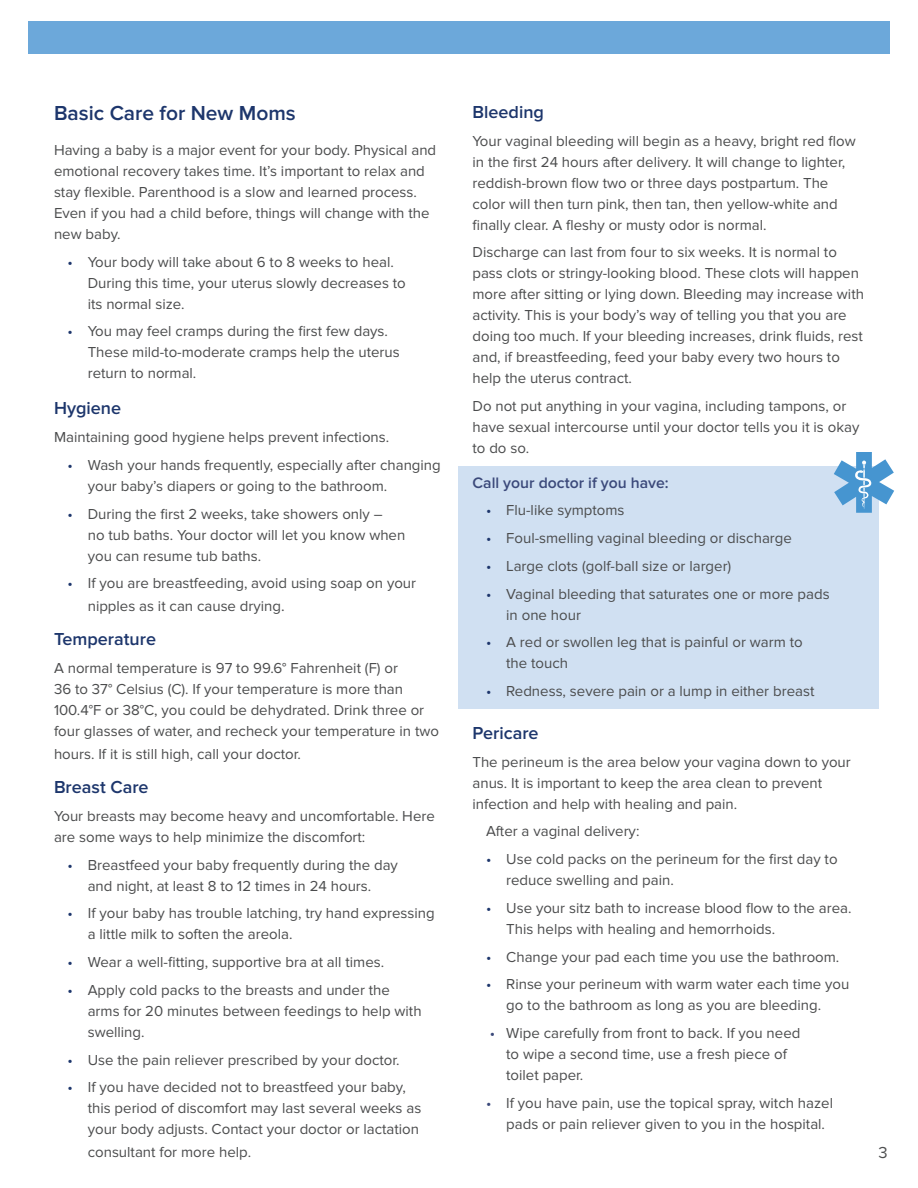
<style>
.page{position:relative;width:918px;height:1188px;background:#fff}
.page>*{position:absolute;margin:0;border:0;box-sizing:border-box;transform-origin:0 0}
.t1{font:600 21px "Proxima Nova";color:#1d366c}
.t2{font:600 18px "Proxima Nova";color:#1d366c}
.t3{font:16.5px "Proxima Nova";color:#4e4f50}
.t4{font:600 15.75px "Proxima Nova";color:#3b497a}
.t5{font:15px/21px "Proxima Nova";color:#4b4c4d}
.s1{color:#1d366c}
.s2{font-size:15.75px}
.s3{color:#3b497a}
</style>
<div class="page">
<div style="left:458px;top:466px;width:420px;height:243px;background:#d0e0f2"></div>
<svg style="left:834px;top:452px;width:60px;height:61px"></svg>
<div style="left:28px;top:22px;width:862px;height:32px;background:#6ca8da"></div>
<h1 class="t1" style="left:54px;top:101px;width:243px">Basic Care for New Moms</h1>
<p class="t5" style="left:54px;top:140px;width:384px">Having a baby is a major event for your body. Physical and emotional recovery takes time. It’s important to relax and stay flexible. Parenthood is a slow and learned process.<br>Even if you had a child before, things will change with the new baby.</p>
<p class="t5" style="left:88px;top:251px;width:320px;text-indent:-20px"><span class="s1">•</span> Your body will take about 6 to 8 weeks to heal.<br>During this time, your uterus slowly decreases to its normal size.</p>
<p class="t5" style="left:88px;top:321px;width:314px;text-indent:-20px"><span class="s1">•</span> You may feel cramps during the first few days.<br>These mild-to-moderate cramps help the uterus return to normal.</p>
<p class="t2" style="left:54px;top:398px;width:69px">Hygiene</p>
<p class="t5" style="left:54px;top:427px;width:337px">Maintaining good hygiene helps prevent infections.</p>
<p class="t5" style="left:88px;top:455px;width:355px;text-indent:-20px"><span class="s1">•</span> Wash your hands frequently, especially after changing your baby’s diapers or going to the bathroom.</p>
<p class="t5" style="left:88px;top:503px;width:319px;text-indent:-20px"><span class="s1">•</span> During the first 2 weeks, take showers only –<br>no tub baths. Your doctor will let you know when you can resume tub baths.</p>
<p class="t5" style="left:88px;top:572px;width:330px;line-height:22.5px;text-indent:-20px"><span class="s1">•</span> If you are breastfeeding, avoid using soap on your nipples as it can cause drying<span class="s2">.</span></p>
<p class="t2" style="left:54px;top:629px;width:104px">Temperature</p>
<p class="t5" style="left:54px;top:658px;width:387px">A normal temperature is 97 to 99.6° Fahrenheit (F) or<br>36 to 37° Celsius (C). If your temperature is more than 100.4°F or 38°C, you could be dehydrated. Drink three or four glasses of water, and recheck your temperature in two</p>
<p class="t5" style="left:54px;top:743px;width:248px">hours. If it is still high, call your doctor.</p>
<p class="t2" style="left:54px;top:777px;width:96px">Breast Care</p>
<p class="t5" style="left:54px;top:806px;width:382px">Your breasts may become heavy and uncomfortable. Here are some ways to help minimize the discomfort:</p>
<p class="t5" style="left:68px;top:854px;width:332px;text-align:center"><span class="s1">•</span> Breastfeed your baby frequently during the day and night, at least 8 to 12 times in 24 hours.</p>
<p class="t5" style="left:88px;top:903px;width:349px;text-indent:-20px"><span class="s1">•</span> If your baby has trouble latching, try hand expressing a little milk to soften the areola.</p>
<p class="t5" style="left:68px;top:952px;width:318px"><span class="s1">•</span> Wear a well-fitting, supportive bra at all times.</p>
<p class="t5" style="left:88px;top:980px;width:335px;text-indent:-20px"><span class="s1">•</span> Apply cold packs to the breasts and under the arms for 20 minutes between feedings to help with swelling.</p>
<p class="t5" style="left:68px;top:1049px;width:334px"><span class="s1">•</span> Use the pain reliever prescribed by your doctor.</p>
<p class="t5" style="left:88px;top:1077px;width:335px;text-indent:-20px"><span class="s1">•</span> If you have decided not to breastfeed your baby, this period of discomfort may last several weeks as your body adjusts. Contact your doctor or lactation</p>
<p class="t5" style="left:88px;top:1142px;width:165px">consultant for more help.</p>
<p class="t2" style="left:472px;top:102px;width:73px">Bleeding</p>
<p class="t5" style="left:472px;top:130px;width:385px">Your vaginal bleeding will begin as a heavy, bright red flow in the first 24 hours after delivery. It will change to lighter, reddish-brown flow two or three days postpartum. The color will then turn pink, then tan, then yellow-white and finally clear. A fleshy or musty odor is normal.</p>
<p class="t5" style="left:472px;top:242px;width:393px">Discharge can last from four to six weeks. It is normal to pass clots or stringy-looking blood. These clots will happen more after sitting or lying down. Bleeding may increase with activity. This is your body’s way of telling you that you are doing too much. If your bleeding increases, drink fluids, rest and, if breastfeeding, feed your baby every two hours to help the uterus contract.</p>
<p class="t5" style="left:472px;top:396px;width:388px">Do not put anything in your vagina, including tampons, or have sexual intercourse until your doctor tells you it is okay to do so.</p>
<p class="t4" style="left:472px;top:473px;width:198px">Call your doctor if you have:</p>
<p class="t5" style="left:486px;top:500px;width:140px"><span class="s1">•</span> Flu-like symptoms</p>
<p class="t5" style="left:486px;top:528px;width:307px"><span class="s1">•</span> Foul-smelling vaginal bleeding or discharge</p>
<p class="t5" style="left:486px;top:556px;width:247px"><span class="s1">•</span> Large clots (golf-ball size or larger)</p>
<p class="t5" style="left:506px;top:583px;width:325px;text-indent:-20px"><span class="s1">•</span> Vaginal bleeding that saturates one or more pads in one hour</p>
<p class="t5" style="left:506px;top:632px;width:298px;text-indent:-20px"><span class="s1">•</span> A red or swollen leg that is painful or warm to the touch</p>
<p class="t5" style="left:486px;top:681px;width:330px"><span class="s1">•</span> Redness, severe pain or a lump in either breast</p>
<p class="t2" style="left:472px;top:723px;width:68px">Pericare</p>
<p class="t5" style="left:472px;top:751px;width:380px">The perineum is the area below your vagina down to your anus. It is important to keep the area clean to prevent infection and help with healing and pain.</p>
<p class="t5" style="left:486px;top:821px;width:155px">After a vaginal delivery:</p>
<p class="t5" style="left:506px;top:849px;width:333px;text-indent:-20px"><span class="s1">•</span> Use cold packs on the perineum for the first day to reduce swelling and pain.</p>
<p class="t5" style="left:506px;top:898px;width:347px;text-indent:-20px"><span class="s1">•</span> Use your sitz bath to increase blood flow to the area.<br>This helps with healing and hemorrhoids.</p>
<p class="t5" style="left:486px;top:946px;width:355px"><span class="s1">•</span> Change your pad each time you use the bathroom.</p>
<p class="t5" style="left:486px;top:974px;width:365px;text-align:center"><span class="s1">•</span> Rinse your perineum with warm water each time you go to the bathroom as long as you are bleeding.</p>
<p class="t5" style="left:506px;top:1023px;width:296px;text-indent:-16px"><span class="s3">•</span> Wipe carefully from front to back. If you need to wipe a second time, use a fresh piece of toilet paper.</p>
<p class="t5" style="left:506px;top:1093px;width:328px;text-indent:-20px"><span class="s3">•</span> If you have pain, use the topical spray, witch hazel pads or pain reliever given to you in the hospital.</p>
<p class="t3" style="left:879px;top:1143px;width:11px">3</p>
</div>
